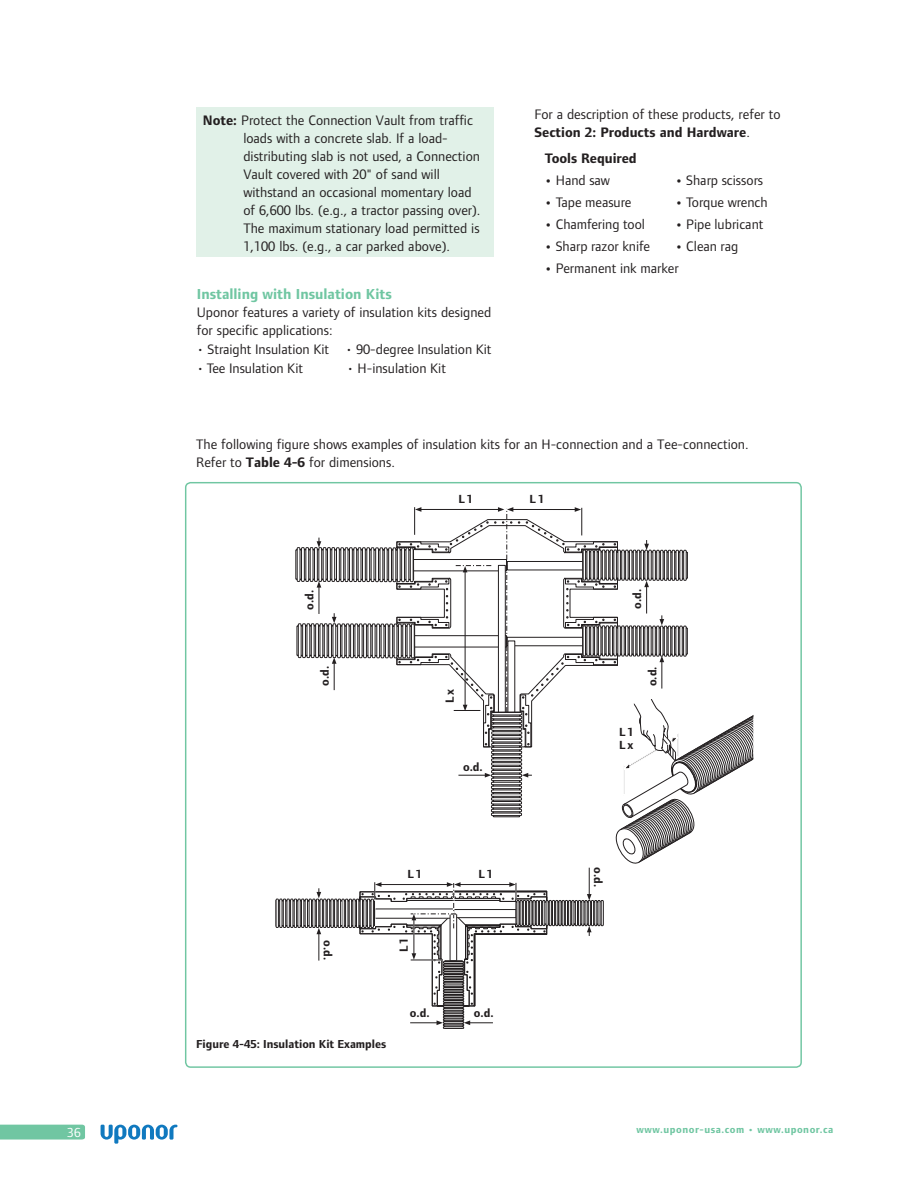
<style>
.page{position:relative;width:918px;height:1188px;background:#fff}
.page>*{position:absolute;margin:0;border:0;box-sizing:border-box;transform-origin:0 0}
.SubHead_10_11{font:700 15px "Foundry Form Sans";color:#70c6a2}
.Body{font:14.25px/18px "Foundry Form Sans";color:#231f20}
.Bullets{font:14.25px "Foundry Form Sans";color:#231f20}
.Bullets-2{font:700 14.25px "Foundry Form Sans";color:#231f20}
.t1{font:13.5px "Foundry Form Sans";color:#fff}
.t2{font:700 12.15px/13.2px "Foundry Form Sans";letter-spacing:.16em;color:#231f20}
.t3{font:700 12px "Foundry Form Sans";color:#231f20}
.t4{font:700 10.5px "Foundry Form Sans";letter-spacing:.05em;color:#70c6a2}
.s1{font-weight:700}
</style>
<div class="page">
<svg style="left:101px;top:1125px;width:77px;height:19px"></svg>
<svg style="left:0;top:1125px;width:85px;height:15px"></svg>
<div style="left:197px;top:108px;width:297px;height:149px;background:#e1f1e8"></div>
<svg style="left:275px;top:507px;width:478px;height:522px"></svg>
<p class="t1" style="left:67px;top:1125px;width:15px">36</p>
<p class="Body" style="left:243px;top:111px;width:239px;text-indent:-40px"><span class="s1">Note:</span> Protect the Connection Vault from traffic loads with a concrete slab. If a load&shy;distributing slab is not used, a Connection Vault covered with 20" of sand will withstand an occasional momentary load of 6,600 lbs. (e.g., a tractor passing over).<br>The maximum stationary load permitted is 1,100 lbs. (e.g., a car parked above).</p>
<p class="SubHead_10_11" style="left:197px;top:285px;width:196px">Installing with Insulation Kits</p>
<p class="Body" style="left:197px;top:303px;width:296px">Uponor features a variety of insulation kits designed for specific applications:</p>
<p class="Bullets" style="left:197px;top:341px;width:296px">• Straight Insulation Kit • 90-degree Insulation Kit</p>
<p class="Bullets" style="left:197px;top:360px;width:108px">• Tee Insulation Kit</p>
<p class="Bullets" style="left:347px;top:360px;width:101px">• H-insulation Kit</p>
<p class="Body" style="left:534px;top:105px;width:248px">For a description of these products, refer to<br><span class="s1">Section 2: Products and Hardware</span>.</p>
<p class="Bullets-2" style="left:545px;top:150px;width:93px">Tools Required</p>
<p class="Bullets" style="left:545px;top:172px;width:67px"><span class="s1">•</span> Hand saw</p>
<p class="Bullets" style="left:675px;top:172px;width:89px"><span class="s1">•</span> Sharp scissors</p>
<p class="Bullets" style="left:545px;top:194px;width:88px"><span class="s1">•</span> Tape measure</p>
<p class="Bullets" style="left:675px;top:194px;width:94px"><span class="s1">•</span> Torque wrench</p>
<p class="Bullets" style="left:545px;top:216px;width:102px"><span class="s1">•</span> Chamfering tool</p>
<p class="Bullets" style="left:675px;top:216px;width:90px"><span class="s1">•</span> Pipe lubricant</p>
<p class="Bullets" style="left:545px;top:238px;width:106px"><span class="s1">•</span> Sharp razor knife</p>
<p class="Bullets" style="left:675px;top:238px;width:64px"><span class="s1">•</span> Clean rag</p>
<p class="Bullets" style="left:545px;top:260px;width:135px"><span class="s1">•</span> Permanent ink marker</p>
<p class="Body" style="left:196px;top:435px;width:554px">The following figure shows examples of insulation kits for an H-connection and a Tee-connection.<br>Refer to <span class="s1">Table 4-6</span> for dimensions.</p>
<p class="t2" style="left:459px;top:493px;width:16px">L1</p>
<p class="t2" style="left:530px;top:493px;width:16px">L1</p>
<p class="t2" style="left:303px;top:610px;width:21px;rotate:-90deg">o.d.</p>
<p class="t2" style="left:631px;top:609px;width:21px;rotate:-90deg">o.d.</p>
<p class="t2" style="left:318px;top:686px;width:21px;rotate:-90deg">o.d.</p>
<p class="t2" style="left:646px;top:686px;width:21px;rotate:-90deg">o.d.</p>
<p class="t2" style="left:443px;top:703px;width:16px;rotate:-90deg">Lx</p>
<p class="t2" style="left:619px;top:725px;width:16px">L1<br>Lx</p>
<p class="t2" style="left:463px;top:760px;width:21px">o.d.</p>
<p class="t2" style="left:407px;top:867px;width:16px">L1</p>
<p class="t2" style="left:479px;top:867px;width:16px">L1</p>
<p class="t2" style="left:605px;top:867px;width:21px;rotate:90deg">o.d.</p>
<p class="t2" style="left:335px;top:940px;width:21px;rotate:90deg">o.d.</p>
<p class="t2" style="left:397px;top:952px;width:16px;rotate:-90deg">L1</p>
<p class="t2" style="left:410px;top:1006px;width:21px">o.d.</p>
<p class="t2" style="left:474px;top:1006px;width:21px">o.d.</p>
<p class="t3" style="left:196px;top:1037px;width:192px">Figure 4-45: Insulation Kit Examples</p>
<p class="t4" style="left:637px;top:1123px;width:198px">www.uponor-usa.com • www.uponor.ca</p>
</div>
